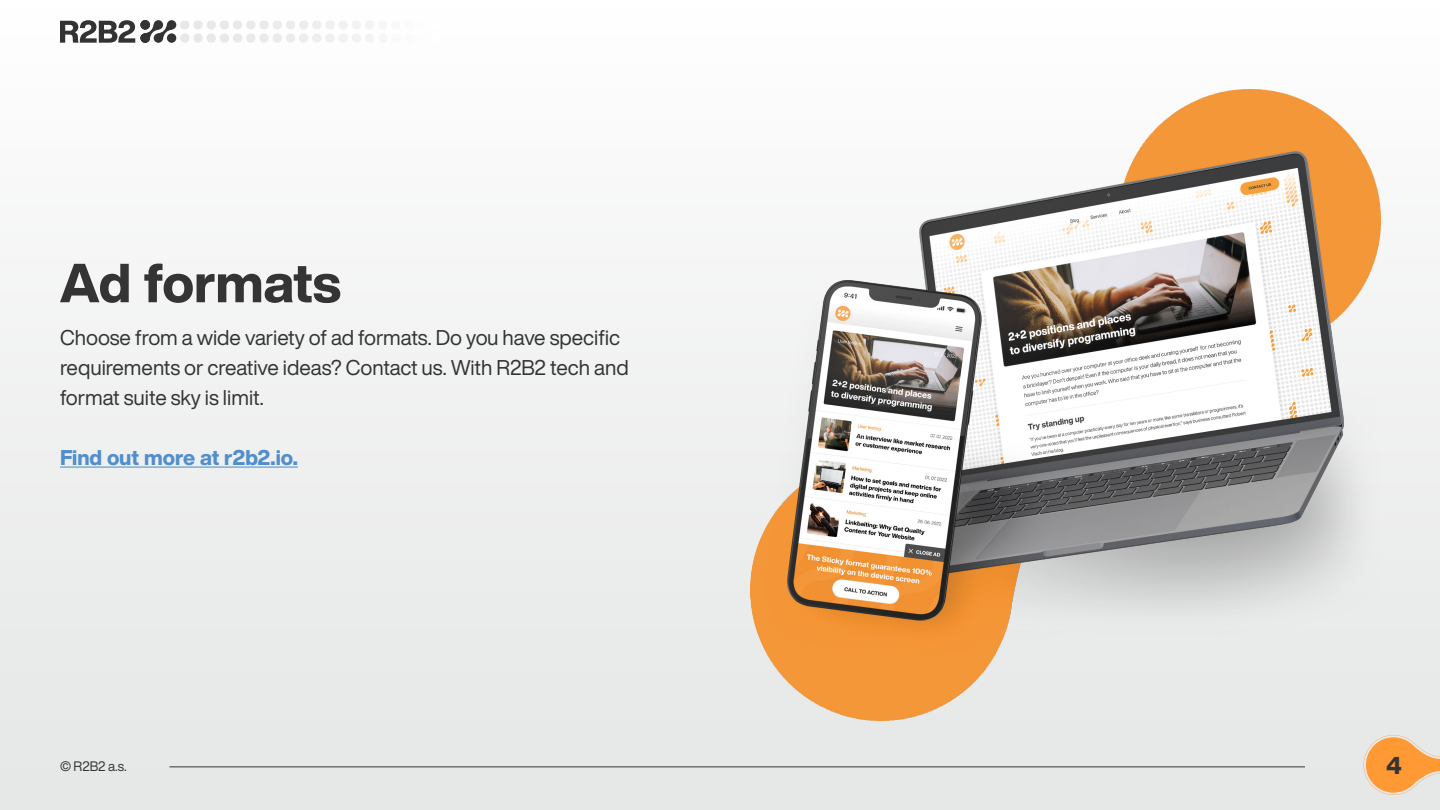
<style>
.page{position:relative;width:1440px;height:810px;background:#fff}
.page>*{position:absolute;margin:0;border:0;box-sizing:border-box;transform-origin:0 0}
.Headline_2{font:800 54px "Helvetica Now Display";letter-spacing:-.005em;color:#343434}
.t1{font:800 24px "Helvetica Now Display";color:#343434}
.Medium_Text{font:21px "Helvetica Now Display";color:#343434}
.Medium_Text-2{font:800 21px "Helvetica Now Display";color:#518ecc}
.t2{font:13.5px "Helvetica Now Display";color:#343434}
</style>
<div class="page">
<div style="left:0;top:0;width:1440px;height:810px;background:linear-gradient(to right,#f0f1f1,#f2f3f3)"></div>
<svg style="left:1364px;top:735px;width:76px;height:60px;background:#f5b677"></svg>
<svg style="left:60px;top:20px;width:75px;height:23px"></svg>
<div style="left:154px;top:20px;width:9px;height:10px;background:#343333;border-radius:50%"></div>
<div style="left:140px;top:20px;width:10px;height:10px;background:#343333;border-radius:50%"></div>
<div style="left:140px;top:33px;width:10px;height:10px;background:#343333;border-radius:50%"></div>
<div style="left:154px;top:33px;width:9px;height:10px;background:#343333;border-radius:50%"></div>
<svg style="left:144px;top:24px;width:28px;height:15px"></svg>
<div style="left:167px;top:20px;width:9px;height:10px;background:#343333;border-radius:50%"></div>
<div style="left:167px;top:33px;width:9px;height:10px;background:#343333;border-radius:50%"></div>
<svg style="left:180px;top:21px;width:260px;height:22px"></svg>
<hr style="left:170px;top:766px;width:1135px;height:1px;background:#343434">
<img style="left:750px;top:90px;width:630px;height:630px">
<hr style="left:60px;top:467px;width:238px;height:1px;background:#518ecc">
<p class="Headline_2" style="left:60px;top:246px;width:282px">Ad formats</p>
<p class="Medium_Text" style="left:60px;top:323px;width:562px">Choose from a wide variety of ad formats. Do you have specific</p>
<p class="Medium_Text" style="left:60px;top:353px;width:570px">requirements or creative ideas? Contact us. With R2B2 tech and</p>
<p class="Medium_Text" style="left:60px;top:383px;width:205px">format suite sky is limit.</p>
<p class="Medium_Text-2" style="left:60px;top:443px;width:239px">Find out more at r2b2.io.</p>
<p class="t2" style="left:60px;top:757px;width:68px">© R2B2 a.s.</p>
<p class="t1" style="left:1386px;top:749px;width:17px">4</p>
</div>
